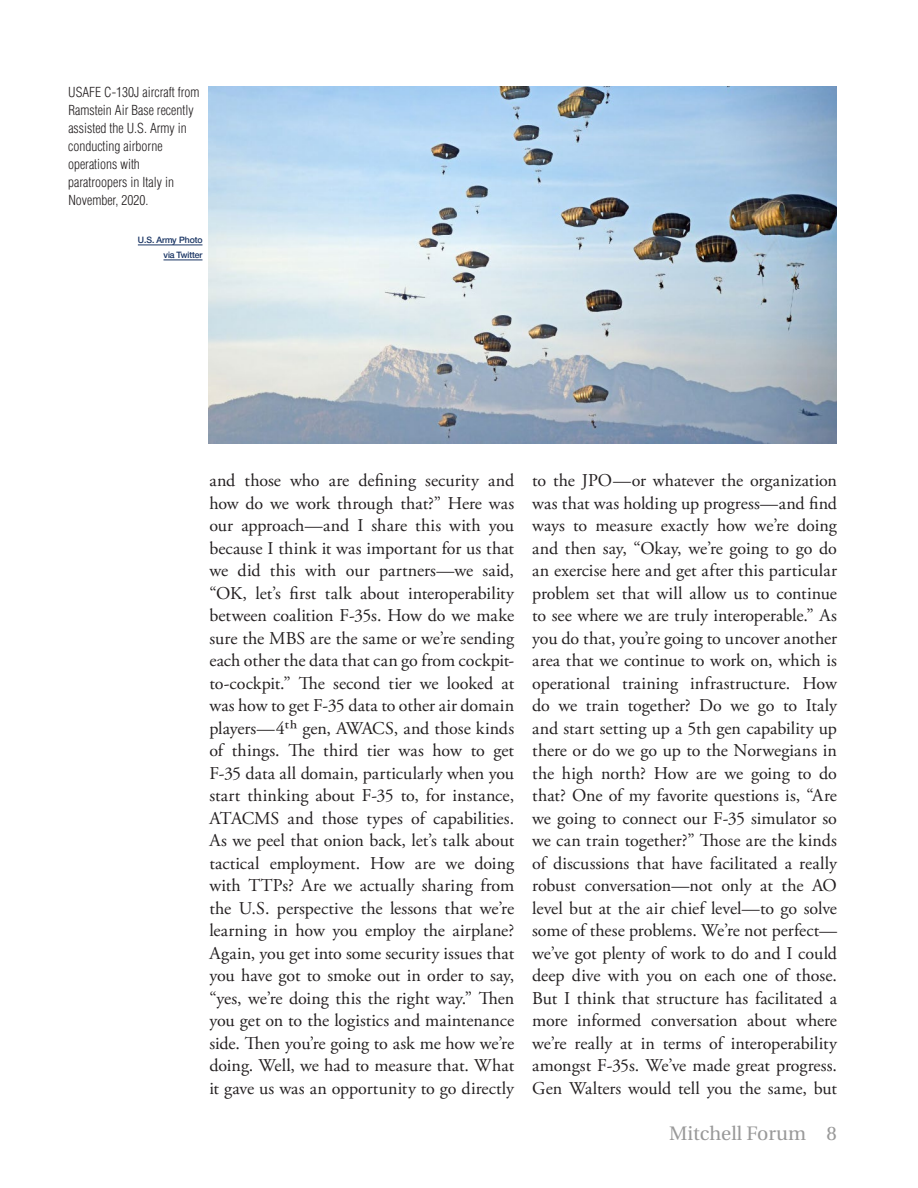
<style>
.page{position:relative;width:918px;height:1188px;background:#fff}
.page>*{position:absolute;margin:0;border:0;box-sizing:border-box;transform-origin:0 0}
.t1{font:19.5px "Heuristica";color:#999}
.Body_Text{font:18px/22.5px "Adobe Garamond Pro";color:#231f20;text-align:justify}
.Captions{font:300 condensed 13.5px/18px "Helvetica";color:#231f20}
.Source_Caption{font:500 9px/15px "Helvetica";color:#1a3564;text-align:right}
</style>
<div class="page">
<img style="left:208px;top:87px;width:629px;height:357px">
<hr style="left:138px;top:245px;width:65px;height:1px;background:#1a3564">
<hr style="left:164px;top:260px;width:38px;height:1px;background:#1a3564">
<p class="Captions" style="left:68px;top:83px;width:133px">USAFE C-130J aircraft from<br>Ramstein Air Base recently assisted the U.S. Army in conducting airborne operations with paratroopers in Italy in<br>November, 2020.</p>
<p class="Source_Caption" style="left:138px;top:233px;width:66px">U.S. Army Photo via Twitter</p>
<p class="Body_Text" style="left:209px;top:470px;width:306px">and those who are defining security and how do we work through that?” Here was our approach—and I share this with you because I think it was important for us that we did this with our partners—we said, “OK, let’s first talk about interoperability between coalition F-35s. How do we make sure the MBS are the same or we’re sending each other the data that can go from cockpit&shy;to-cockpit.” The second tier we looked at was how to get F-35 data to other air domain players—4th gen, AWACS, and those kinds of things. The third tier was how to get F-35 data all domain, particularly when you start thinking about F-35 to, for instance, ATACMS and those types of capabilities.<br>As we peel that onion back, let’s talk about tactical employment. How are we doing with TTPs? Are we actually sharing from the U.S. perspective the lessons that we’re learning in how you employ the airplane?<br>Again, you get into some security issues that you have got to smoke out in order to say, “yes, we’re doing this the right way.” Then you get on to the logistics and maintenance side. Then you’re going to ask me how we’re doing. Well, we had to measure that. What it gave us was an opportunity to go directly</p>
<p class="Body_Text" style="left:532px;top:470px;width:306px">to the JPO—or whatever the organization was that was holding up progress—and find ways to measure exactly how we’re doing and then say, “Okay, we’re going to go do an exercise here and get after this particular problem set that will allow us to continue to see where we are truly interoperable.” As you do that, you’re going to uncover another area that we continue to work on, which is operational training infrastructure. How do we train together? Do we go to Italy and start setting up a 5th gen capability up there or do we go up to the Norwegians in the high north? How are we going to do that? One of my favorite questions is, “Are we going to connect our F-35 simulator so we can train together?” Those are the kinds of discussions that have facilitated a really robust conversation—not only at the AO level but at the air chief level—to go solve some of these problems. We’re not perfect— we’ve got plenty of work to do and I could deep dive with you on each one of those.<br>But I think that structure has facilitated a more informed conversation about where we’re really at in terms of interoperability amongst F-35s. We’ve made great progress.<br>Gen Walters would tell you the same, but</p>
<p class="t1" style="left:669px;top:1118px;width:169px">Mitchell Forum 8</p>
</div>
